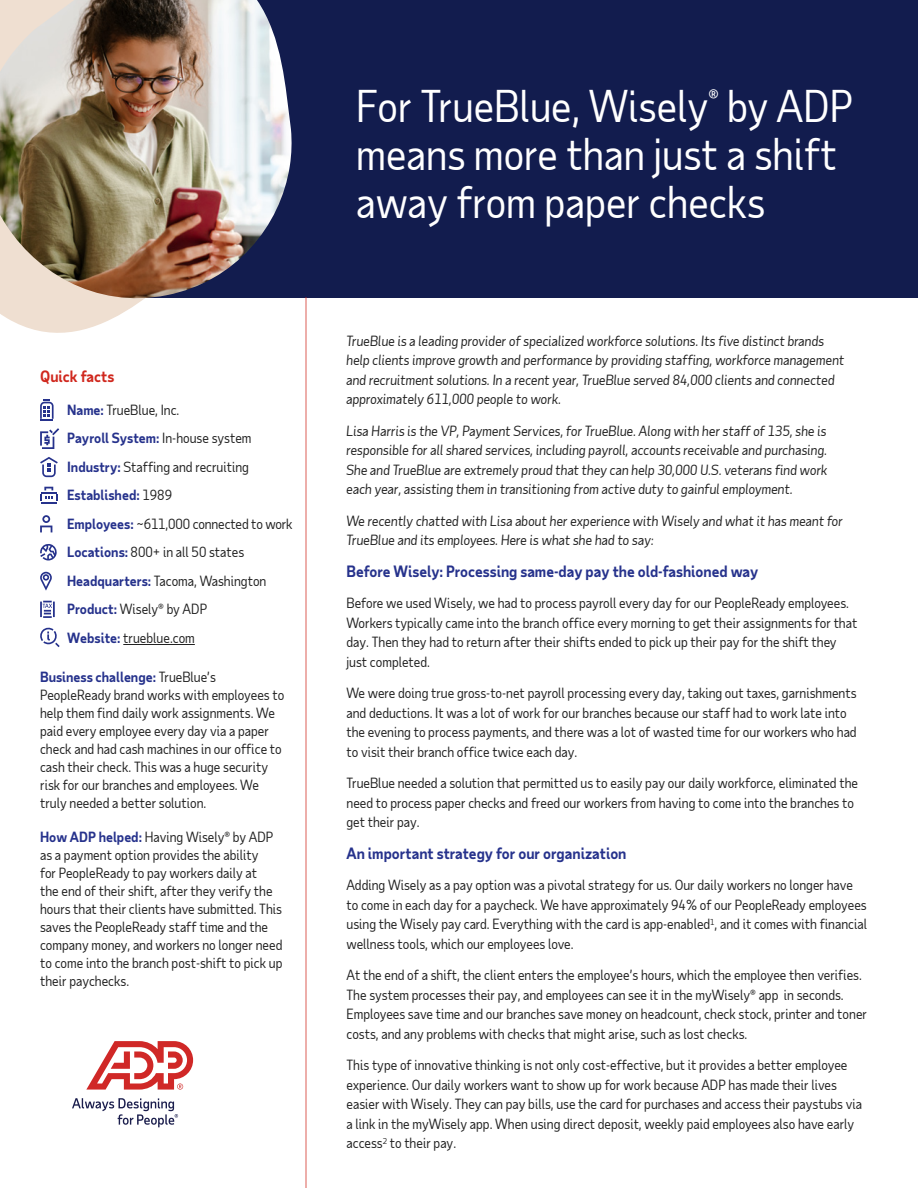
<style>
.page{position:relative;width:918px;height:1188px;background:#fff}
.page>*{position:absolute;margin:0;border:0;box-sizing:border-box;transform-origin:0 0}
.Case_study_title{font:42px/48px "Taub Sans";color:#fff}
.Body{font:700 15px "Taub Sans";color:#26328c}
.Accent_-_vitals{font:700 15px "Taub Sans";color:#d0271d}
.Body-2{font:13.5px/19.5px "Taub Sans";color:#222}
.Accent_-_vitals-2{font:13.5px/18px "Taub Sans";color:#222}
.Body-3{font:italic 13.5px/19.5px "Taub Sans";color:#222}
.Accent_-_vitals-3{font:700 13.5px "Taub Sans";color:#26328c}
.s1{font-weight:700;color:#26328c}
.s2{font-weight:400;color:#222}
</style>
<div class="page">
<hr style="left:123px;top:644px;width:72px;height:1px;background:#222">
<svg style="left:40px;top:399px;width:14px;height:22px"></svg>
<svg style="left:40px;top:428px;width:19px;height:21px"></svg>
<svg style="left:40px;top:457px;width:18px;height:20px"></svg>
<svg style="left:40px;top:487px;width:18px;height:17px"></svg>
<svg style="left:40px;top:515px;width:12px;height:17px"></svg>
<svg style="left:40px;top:544px;width:17px;height:17px"></svg>
<svg style="left:40px;top:572px;width:12px;height:19px"></svg>
<svg style="left:40px;top:601px;width:15px;height:17px"></svg>
<svg style="left:40px;top:627px;width:20px;height:20px"></svg>
<div style="left:0;top:0;width:918px;height:297px;background:#121c4e"></div>
<hr style="left:305px;top:297px;width:2px;height:891px;background:#d0271d">
<svg style="left:0;top:300px;width:142px;height:33px;fill:#efdfd1"></svg>
<img style="left:0;top:0;width:292px;height:300px">
<svg style="left:72px;top:1098px;width:106px;height:29px"></svg>
<svg style="left:86px;top:1041px;width:107px;height:49px"></svg>
<p class="Accent_-_vitals" style="left:40px;top:366px;width:76px">Quick facts</p>
<p class="Accent_-_vitals-2" style="left:67px;top:400px;width:114px"><span class="s1">Name:</span> TrueBlue, Inc.</p>
<p class="Accent_-_vitals-3" style="left:67px;top:429px;width:186px">Payroll System: <span class="s2">In-house system</span></p>
<p class="Accent_-_vitals-2" style="left:67px;top:457px;width:183px"><span class="s1">Industry:</span> Staffing and recruiting</p>
<p class="Accent_-_vitals-3" style="left:67px;top:486px;width:107px">Established: <span class="s2">1989</span></p>
<p class="Accent_-_vitals-2" style="left:67px;top:514px;width:227px"><span class="s1">Employees:</span> ~611,000 connected to work</p>
<p class="Accent_-_vitals-2" style="left:67px;top:543px;width:179px"><span class="s1">Locations:</span> 800+ in all 50 states</p>
<p class="Accent_-_vitals-2" style="left:67px;top:571px;width:201px"><span class="s1">Headquarters:</span> Tacoma, Washington</p>
<p class="Accent_-_vitals-2" style="left:67px;top:600px;width:142px"><span class="s1">Product:</span> Wisely® by ADP</p>
<p class="Accent_-_vitals-2" style="left:67px;top:628px;width:129px"><span class="s1">Website:</span> trueblue.com</p>
<p class="Accent_-_vitals-2" style="left:40px;top:667px;width:246px"><span class="s1">Business challenge:</span> TrueBlue’s PeopleReady brand works with employees to help them find daily work assignments. We paid every employee every day via a paper check and had cash machines in our office to cash their check. This was a huge security risk for our branches and employees. We truly needed a better solution.</p>
<p class="Accent_-_vitals-2" style="left:40px;top:828px;width:244px"><span class="s1">How ADP helped:</span> Having Wisely® by ADP as a payment option provides the ability<br>for PeopleReady to pay workers daily at<br>the end of their shift, after they verify the hours that their clients have submitted. This saves the PeopleReady staff time and the company money, and workers no longer need to come into the branch post-shift to pick up their paychecks.</p>
<p class="Case_study_title" style="left:356px;top:81px;width:498px">For TrueBlue, Wisely<sup>®</sup> by ADP means more than just a shift away from paper checks</p>
<p class="Body-3" style="left:346px;top:331px;width:499px">TrueBlue is a leading provider of specialized workforce solutions. Its five distinct brands help clients improve growth and performance by providing staffing, workforce management and recruitment solutions. In a recent year, TrueBlue served 84,000 clients and connected approximately 611,000 people to work.</p>
<p class="Body-3" style="left:346px;top:421px;width:483px;text-align:justify">Lisa Harris is the VP, Payment Services, for TrueBlue. Along with her staff of 135, she is responsible for all shared services, including payroll, accounts receivable and purchasing.<br>She and TrueBlue are extremely proud that they can help 30,000 U.S. veterans find work each year, assisting them in transitioning from active duty to gainful employment.</p>
<p class="Body-3" style="left:346px;top:511px;width:498px">We recently chatted with Lisa about her experience with Wisely and what it has meant for<br>TrueBlue and its employees. Here is what she had to say:</p>
<p class="Body" style="left:346px;top:561px;width:413px">Before Wisely: Processing same-day pay the old-fashioned way</p>
<p class="Body-2" style="left:346px;top:593px;width:512px">Before we used Wisely, we had to process payroll every day for our PeopleReady employees.<br>Workers typically came into the branch office every morning to get their assignments for that day. Then they had to return after their shifts ended to pick up their pay for the shift they just completed.</p>
<p class="Body-2" style="left:346px;top:683px;width:512px">We were doing true gross-to-net payroll processing every day, taking out taxes, garnishments and deductions. It was a lot of work for our branches because our staff had to work late into the evening to process payments, and there was a lot of wasted time for our workers who had to visit their branch office twice each day.</p>
<p class="Body-2" style="left:346px;top:773px;width:513px">TrueBlue needed a solution that permitted us to easily pay our daily workforce, eliminated the need to process paper checks and freed our workers from having to come into the branches to get their pay.</p>
<p class="Body" style="left:346px;top:843px;width:282px">An important strategy for our organization</p>
<p class="Body-2" style="left:346px;top:875px;width:522px">Adding Wisely as a pay option was a pivotal strategy for us. Our daily workers no longer have to come in each day for a paycheck. We have approximately 94% of our PeopleReady employees using the Wisely pay card. Everything with the card is app-enabled<sup>1</sup>, and it comes with financial wellness tools, which our employees love.</p>
<p class="Body-2" style="left:346px;top:965px;width:522px">At the end of a shift, the client enters the employee’s hours, which the employee then verifies.<br>The system processes their pay, and employees can see it in the myWisely® app in seconds.<br>Employees save time and our branches save money on headcount, check stock, printer and toner costs, and any problems with checks that might arise, such as lost checks.</p>
<p class="Body-2" style="left:346px;top:1055px;width:517px">This type of innovative thinking is not only cost-effective, but it provides a better employee experience. Our daily workers want to show up for work because ADP has made their lives easier with Wisely. They can pay bills, use the card for purchases and access their paystubs via a link in the myWisely app. When using direct deposit, weekly paid employees also have early access<sup>2</sup> to their pay.</p>
</div>
